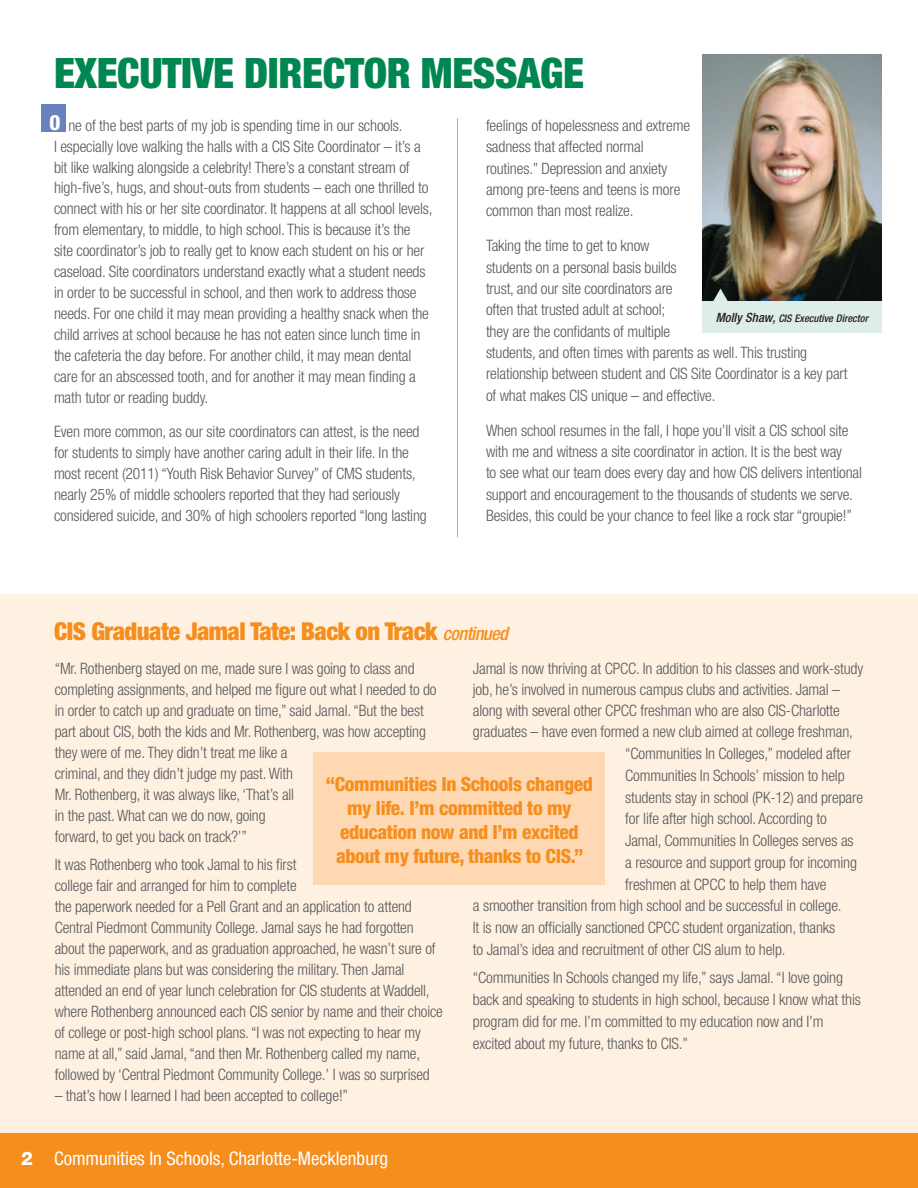
<style>
.page{position:relative;width:918px;height:1188px;background:#fff}
.page>*{position:absolute;margin:0;border:0;box-sizing:border-box;transform-origin:0 0}
.t1{font:900 condensed 42px "Helvetica Neue";letter-spacing:-.01em;color:#008751}
.t2{font:900 condensed 24.75px "Helvetica Neue";letter-spacing:-.02em;color:#f68e1e}
.t3{font:800 condensed 21px "Helvetica Neue";color:#fff}
.t4{font:800 condensed 19.5px/24px "Helvetica Neue";letter-spacing:-.02em;color:#f68e1e;text-align:center}
.t5{font:condensed 18.75px "Helvetica Neue";color:#fff}
.t6{font:300 condensed 15.75px/21px "Helvetica Neue";letter-spacing:-.01em;color:#57585a}
.t7{font:italic 500 condensed 10.5px "Helvetica Neue";color:#231f20}
.s1{font-size:12.75px}
.s2{font-weight:500;font-style:italic;font-size:18.45px}
.s3{font-weight:800;font-stretch:normal}
</style>
<div class="page">
<div style="left:0;top:594px;width:918px;height:594px;background:#fef1e2"></div>
<div style="left:0;top:1134px;width:918px;height:54px;background:#f68e1e"></div>
<hr style="left:457px;top:118px;width:1px;height:419px;background:#a8a9ad">
<img style="left:702px;top:54px;width:180px;height:248px">
<div style="left:702px;top:302px;width:180px;height:31px;background:#deede6"></div>
<svg style="left:712px;top:289px;width:17px;height:13px"></svg>
<div style="left:42px;top:105px;width:24px;height:27px;background:#6782bc"></div>
<div style="left:314px;top:753px;width:291px;height:132px;background:#fdd8b2"></div>
<h1 class="t1" style="left:54px;top:47px;width:532px">EXECUTIVE DIRECTOR MESSAGE</h1>
<h3 class="t3" style="left:50px;top:109px;width:12px">0</h3>
<p class="t6" style="left:54px;top:114px;width:380px;text-indent:14px">ne of the best parts of my job is spending time in our schools.<br>I especially love walking the halls with a CIS Site Coordinator – it’s a bit like walking alongside a celebrity! There’s a constant stream of high-five’s, hugs, and shout-outs from students – each one thrilled to connect with his or her site coordinator. It happens at all school levels, from elementary, to middle, to high school. This is because it’s the site coordinator’s job to really get to know each student on his or her caseload. Site coordinators understand exactly what a student needs in order to be successful in school, and then work to address those needs. For one child it may mean providing a healthy snack when the child arrives at school because he has not eaten since lunch time in the cafeteria the day before. For another child, it may mean dental care for an abscessed tooth, and for another it may mean finding a math tutor or reading buddy.</p>
<p class="t6" style="left:54px;top:421px;width:374px">Even more common, as our site coordinators can attest, is the need for students to simply have another caring adult in their life. In the most recent (2011) “Youth Risk Behavior Survey” of CMS students, nearly 25% of middle schoolers reported that they had seriously considered suicide, and 30% of high schoolers reported “long lasting</p>
<p class="t6" style="left:486px;top:114px;width:206px">feelings of hopelessness and extreme sadness that affected normal routines.” Depression and anxiety among pre-teens and teens is more common than most realize.</p>
<p class="t6" style="left:486px;top:235px;width:363px">Taking the time to get to know<br>students on a personal basis builds<br>trust, and our site coordinators are<br>often that trusted adult at school;<br>they are the confidants of multiple<br>students, and often times with parents as well. This trusting relationship between student and CIS Site Coordinator is a key part of what makes CIS unique – and effective.</p>
<p class="t6" style="left:486px;top:419px;width:377px">When school resumes in the fall, I hope you’ll visit a CIS school site with me and witness a site coordinator in action. It is the best way<br>to see what our team does every day and how CIS delivers intentional support and encouragement to the thousands of students we serve.<br>Besides, this could be your chance to feel like a rock star “groupie!”</p>
<p class="t7" style="left:716px;top:312px;width:154px"><span class="s1">Molly Shaw,</span> CIS Executive Director</p>
<h2 class="t2" style="left:54px;top:616px;width:456px">CIS Graduate Jamal Tate: Back on Track <span class="s2">continued</span></h2>
<p class="t6" style="left:473px;top:658px;width:392px">Jamal is now thriving at CPCC. In addition to his classes and work-study</p>
<p class="t6" style="left:473px;top:679px;width:369px">job, he’s involved in numerous campus clubs and activities. Jamal –</p>
<p class="t6" style="left:473px;top:700px;width:369px">along with several other CPCC freshman who are also CIS-Charlotte</p>
<p class="t6" style="left:473px;top:721px;width:382px">graduates – have even formed a new club aimed at college freshman,</p>
<p class="t6" style="left:625px;top:743px;width:227px">“Communities In Colleges,” modeled after</p>
<p class="t6" style="left:625px;top:765px;width:221px">Communities In Schools’ mission to help</p>
<p class="t6" style="left:625px;top:786px;width:239px">students stay in school (PK-12) and prepare</p>
<p class="t6" style="left:625px;top:808px;width:203px">for life after high school. According to</p>
<p class="t6" style="left:625px;top:830px;width:230px">Jamal, Communities In Colleges serves as</p>
<p class="t6" style="left:625px;top:852px;width:233px">a resource and support group for incoming</p>
<p class="t6" style="left:625px;top:873px;width:203px">freshmen at CPCC to help them have</p>
<p class="t6" style="left:473px;top:895px;width:370px">a smoother transition from high school and be successful in college.</p>
<p class="t6" style="left:473px;top:917px;width:364px">It is now an officially sanctioned CPCC student organization, thanks</p>
<p class="t6" style="left:473px;top:939px;width:314px">to Jamal’s idea and recruitment of other CIS alum to help.</p>
<p class="t6" style="left:473px;top:967px;width:390px;line-height:21.8px">“Communities In Schools changed my life,” says Jamal. “I love going back and speaking to students in high school, because I know what this program did for me. I’m committed to my education now and I’m excited about my future, thanks to CIS.”</p>
<p class="t6" style="left:55px;top:658px;width:383px">“Mr. Rothenberg stayed on me, made sure I was going to class and completing assignments, and helped me figure out what I needed to do in order to catch up and graduate on time,” said Jamal. “But the best part about CIS, both the kids and Mr. Rothenberg, was how accepting they were of me. They didn’t treat me like a<br>criminal, and they didn’t judge my past. With<br>Mr. Rothenberg, it was always like, ‘That’s all<br>in the past. What can we do now, going<br>forward, to get you back on track?’”</p>
<p class="t6" style="left:55px;top:854px;width:390px">It was Rothenberg who took Jamal to his first<br>college fair and arranged for him to complete<br>the paperwork needed for a Pell Grant and an application to attend Central Piedmont Community College. Jamal says he had forgotten about the paperwork, and as graduation approached, he wasn’t sure of his immediate plans but was considering the military. Then Jamal attended an end of year lunch celebration for CIS students at Waddell, where Rothenberg announced each CIS senior by name and their choice of college or post-high school plans. “I was not expecting to hear my name at all,” said Jamal, “and then Mr. Rothenberg called my name, followed by ‘Central Piedmont Community College.’ I was so surprised</p>
<p class="t6" style="left:55px;top:1085px;width:295px">– that’s how I learned I had been accepted to college!”</p>
<p class="t4" style="left:326px;top:771px;width:269px">“Communities In Schools changed my life. I’m committed to my education now and I’m excited about my future, thanks to CIS.”</p>
<p class="t5" style="left:21px;top:1148px;width:369px"><span class="s3">2</span> Communities In Schools, Charlotte-Mecklenburg</p>
</div>
